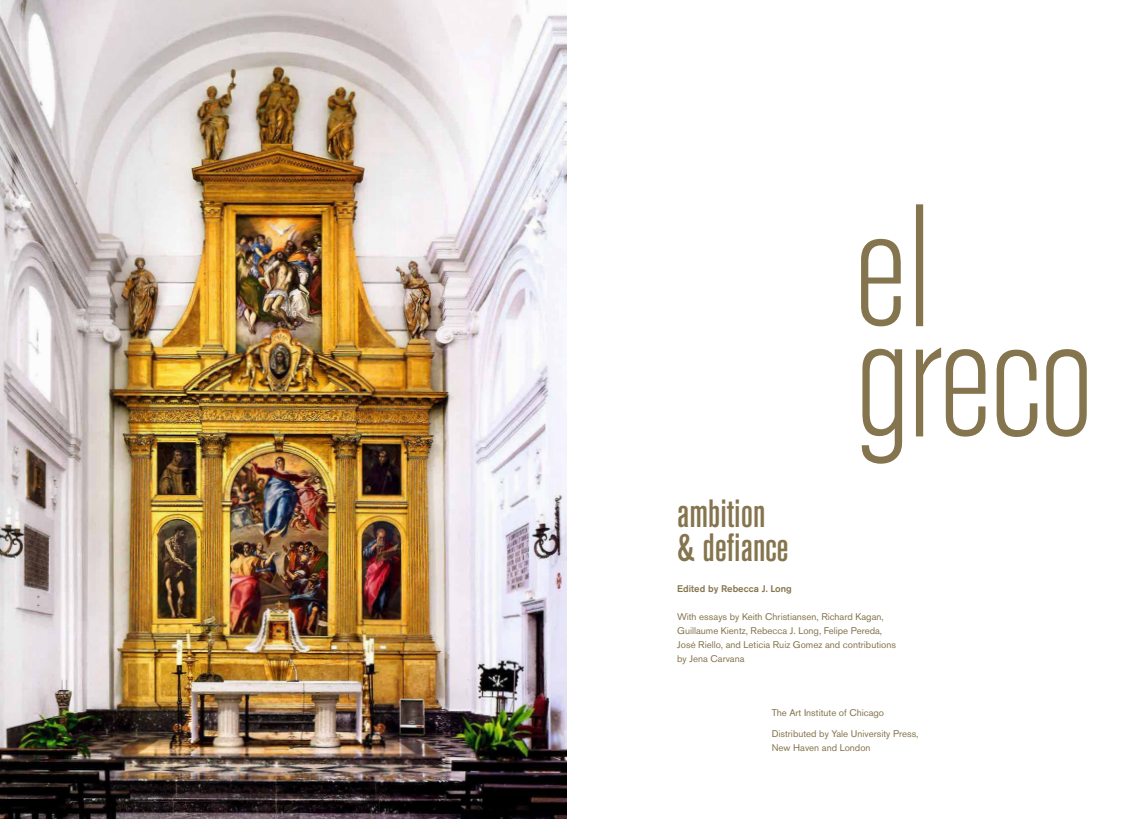
<style>
.page{position:relative;width:1134px;height:819px;background:#fff}
.page>*{position:absolute;margin:0;border:0;box-sizing:border-box;transform-origin:0 0}
.t1{font:500 condensed 39.11px/34.4px "Akzidenz Grotesk BE";color:#85754e}
.t2{font:9.62px/14px "Akzidenz Grotesk";color:#85754e}
.t3{font:500 9.62px "Akzidenz Grotesk";color:#85754e}
</style>
<div class="page">
<svg style="left:862px;top:347px;width:225px;height:117px"></svg>
<svg style="left:861px;top:204px;width:62px;height:122px"></svg>
<img style="left:0;top:0;width:567px;height:819px">
<h1 class="t1" style="left:677px;top:497px;width:113px">ambition &amp; defiance</h1>
<p class="t3" style="left:677px;top:582px;width:116px">Edited by Rebecca J. Long</p>
<p class="t2" style="left:677px;top:609px;width:220px">With essays by Keith Christiansen, Richard Kagan, Guillaume Kientz, Rebecca J. Long, Felipe Pereda, José Riello, and Leticia Ruiz Gomez and contributions by Jena Carvana</p>
<p class="t2" style="left:772px;top:702px;width:148px;line-height:21px">The Art Institute of Chicago<br>Distributed by Yale University Press,</p>
<p class="t2" style="left:772px;top:740px;width:100px">New Haven and London</p>
</div>
